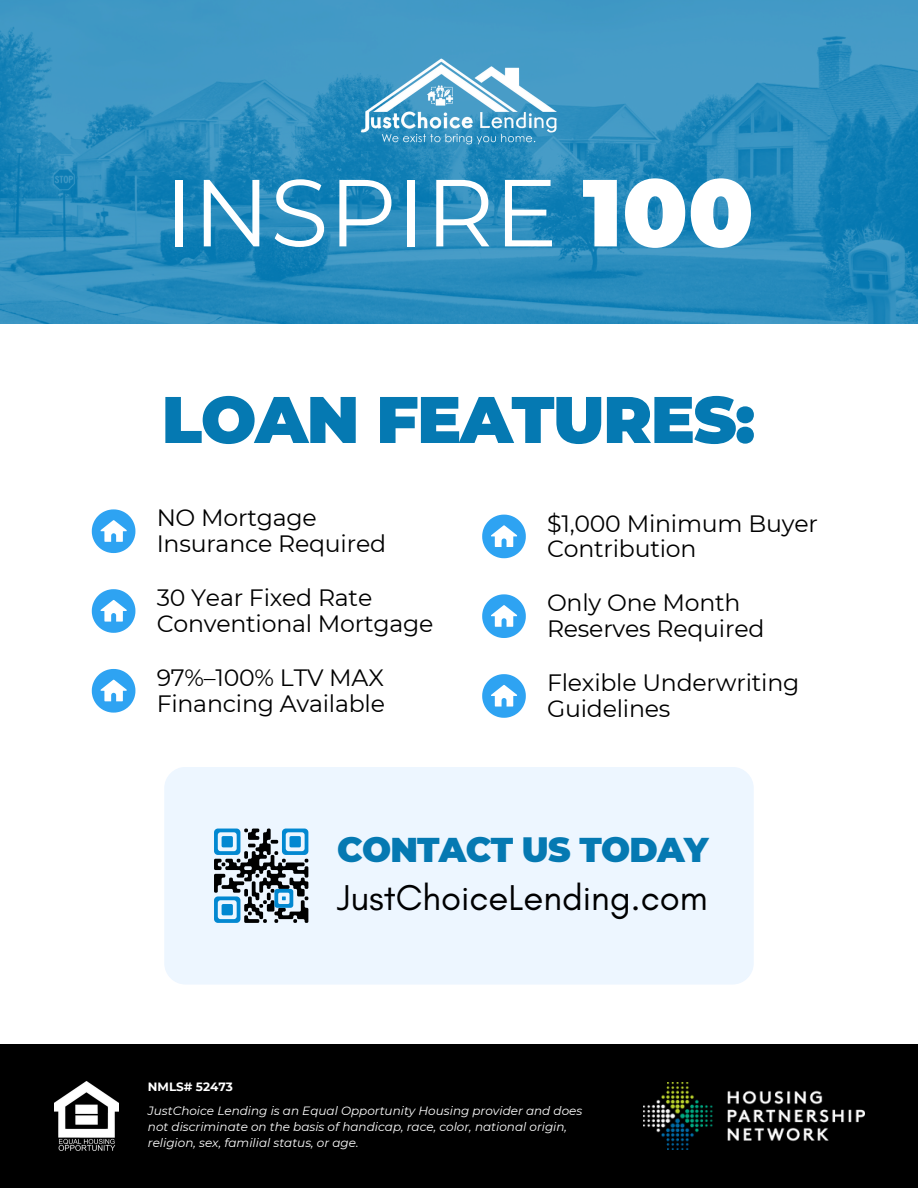
<style>
.page{position:relative;width:918px;height:1188px;background:#fff}
.page>*{position:absolute;margin:0;border:0;box-sizing:border-box;transform-origin:0 0}
.t1{font:94.95px "Montserrat";color:#fff}
.t2{font:900 65.7px "Montserrat";letter-spacing:-.02em;color:#0579b2}
.t3{font:36.6px "Glacial Indifference";color:#000}
.t4{font:900 34.35px "Montserrat";letter-spacing:-.02em;color:#0579b2}
.t5{font:23.7px/25.8px "Montserrat";letter-spacing:-.01em;color:#000}
.t6{font:italic 12px/16px "Montserrat";color:#fff}
.t7{font:700 12px "Montserrat";color:#fff}
.s1{font-weight:900}
</style>
<div class="page">
<svg style="left:0;top:0;width:918px;height:324px;background:#2d8ebe"></svg>
<div style="left:0;top:1044px;width:918px;height:144px;background:#000"></div>
<img style="left:358px;top:54px;width:202px;height:96px">
<svg style="left:92px;top:509px;width:43px;height:44px"></svg>
<svg style="left:92px;top:589px;width:43px;height:44px"></svg>
<svg style="left:92px;top:669px;width:43px;height:44px"></svg>
<svg style="left:482px;top:594px;width:44px;height:44px"></svg>
<svg style="left:482px;top:674px;width:44px;height:44px"></svg>
<svg style="left:482px;top:515px;width:44px;height:43px"></svg>
<div style="left:164px;top:767px;width:590px;height:218px;background:#edf6ff;border-radius:21px"></div>
<svg style="left:214px;top:828px;width:95px;height:95px"></svg>
<img style="left:644px;top:1082px;width:220px;height:68px">
<img style="left:54px;top:1082px;width:64px;height:68px">
<p class="t1" style="left:164px;top:154px;width:591px">INSPIRE <span class="s1">100</span></p>
<p class="t2" style="left:162px;top:379px;width:595px">LOAN FEATURES:</p>
<p class="t5" style="left:157px;top:505px;width:231px">NO Mortgage<br>Insurance Required</p>
<p class="t5" style="left:157px;top:585px;width:278px">30 Year Fixed Rate<br>Conventional Mortgage</p>
<p class="t5" style="left:157px;top:665px;width:230px">97%–100% LTV MAX<br>Financing Available</p>
<p class="t5" style="left:547px;top:510px;width:272px">$1,000 Minimum Buyer<br>Contribution</p>
<p class="t5" style="left:547px;top:590px;width:219px">Only One Month<br>Reserves Required</p>
<p class="t5" style="left:547px;top:670px;width:254px">Flexible Underwriting<br>Guidelines</p>
<p class="t7" style="left:148px;top:1079px;width:87px">NMLS# 52473</p>
<p class="t4" style="left:337px;top:828px;width:373px">CONTACT US TODAY</p>
<p class="t3" style="left:337px;top:875px;width:372px">JustChoiceLending.com</p>
<p class="t6" style="left:148px;top:1103px;width:436px">JustChoice Lending is an Equal Opportunity Housing provider and does not discriminate on the basis of handicap, race, color, national origin, religion, sex, familial status, or age.</p>
</div>
